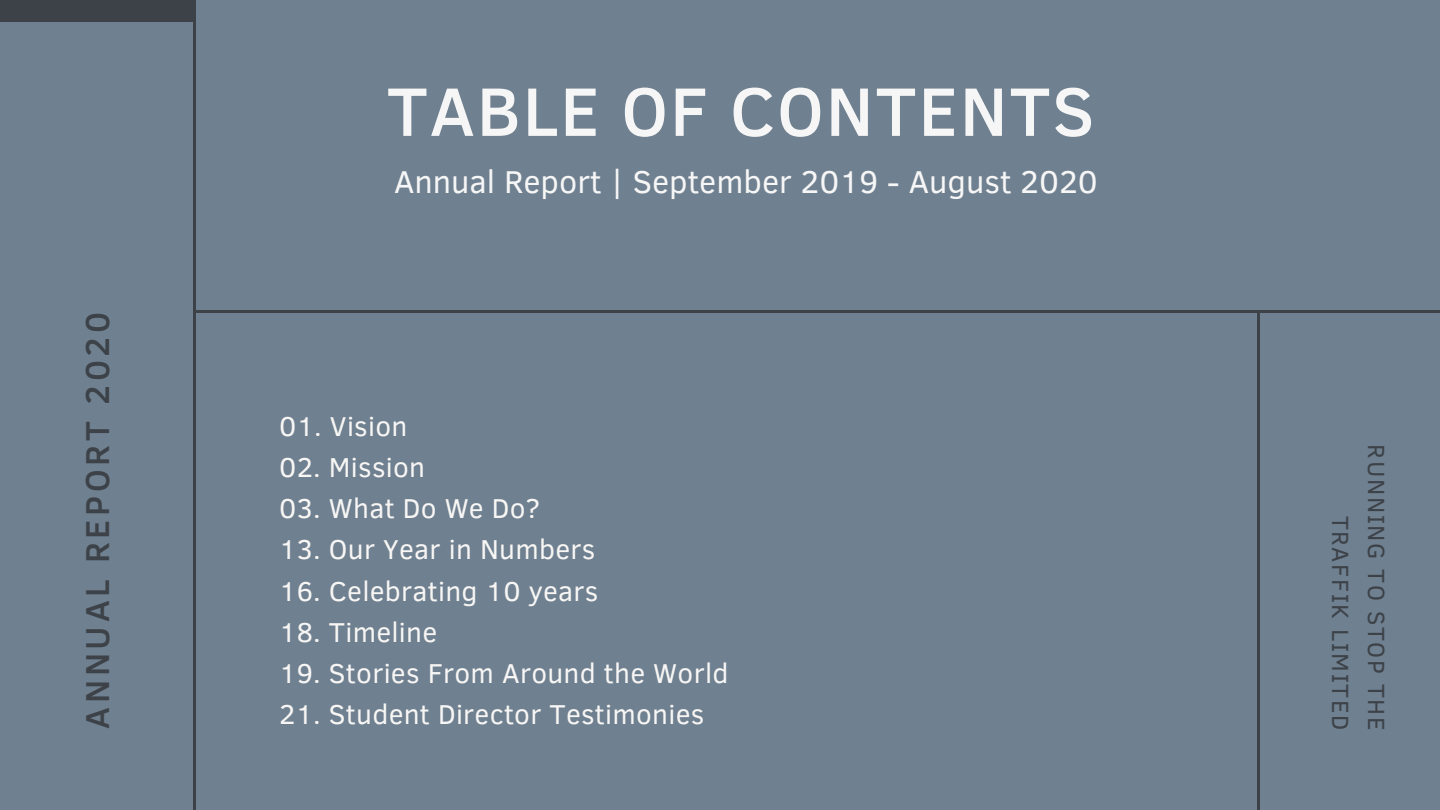
<style>
.page{position:relative;width:1440px;height:810px;background:#6f8090}
.page>*{position:absolute;margin:0;border:0;box-sizing:border-box;transform-origin:0 0}
.t1{font:500 70px "Clear Sans";letter-spacing:.03em;color:#f6f6f6}
.t2{font:500 34px "Clear Sans";letter-spacing:.11em;color:#3d4248}
.t3{font:32.4px "Clear Sans";color:#f6f6f6}
.t4{font:28px "Clear Sans";letter-spacing:.01em;color:#f7f6f4}
.t5{font:24px/36px "Clear Sans";letter-spacing:.07em;color:#3d4248;text-align:right}
</style>
<div class="page">
<hr style="left:194px;top:0;width:2px;height:810px;background:#3d4248">
<hr style="left:196px;top:310px;width:1244px;height:3px;background:#3d4248">
<div style="left:0;top:0;width:196px;height:22px;background:#3d4248"></div>
<hr style="left:1257px;top:313px;width:3px;height:497px;background:#3d4248">
<p class="t2" style="left:72px;top:729px;width:419px;rotate:-90deg">ANNUAL REPORT 2020</p>
<h1 class="t1" style="left:387px;top:60px;width:709px">TABLE OF CONTENTS</h1>
<p class="t3" style="left:394px;top:158px;width:705px">Annual Report | September 2019 - August 2020</p>
<p class="t4" style="left:279px;top:405px;width:130px">01. Vision</p>
<p class="t4" style="left:279px;top:447px;width:148px">02. Mission</p>
<p class="t4" style="left:279px;top:488px;width:263px">03. What Do We Do?</p>
<p class="t4" style="left:279px;top:529px;width:318px">13. Our Year in Numbers</p>
<p class="t4" style="left:279px;top:570px;width:321px">16. Celebrating 10 years</p>
<p class="t4" style="left:279px;top:612px;width:159px">18. Timeline</p>
<p class="t4" style="left:279px;top:653px;width:451px">19. Stories From Around the World</p>
<p class="t4" style="left:279px;top:694px;width:427px">21. Student Director Testimonies</p>
<p class="t5" style="left:1396px;top:444px;width:287px;rotate:90deg">RUNNING TO STOP THE<br>TRAFFIK LIMITED</p>
</div>
